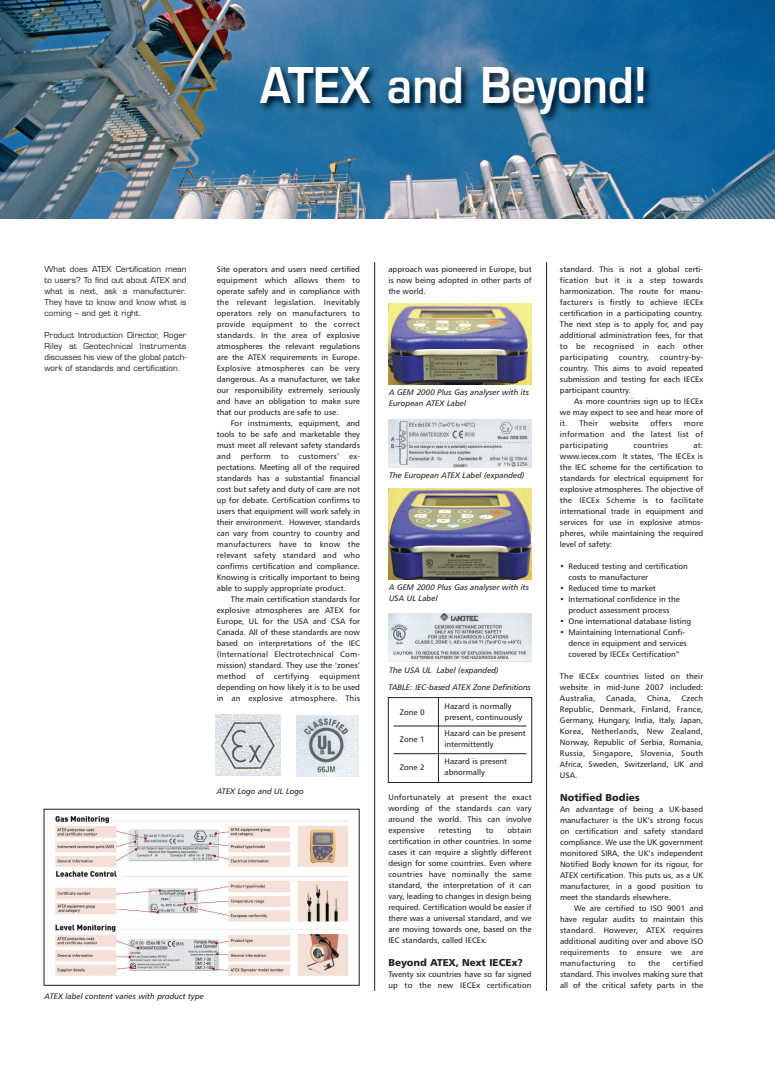
<style>
.page{position:relative;width:775px;height:1080px;background:#fff}
.page>*{position:absolute;margin:0;border:0;box-sizing:border-box;transform-origin:0 0}
.t1{font:600 48px "Eurostile";color:#fff;scale:.9 1}
.t2{font:10px "Humanist 777 BT Black B";color:#231f20}
.t3{font:8px/11px "Humanist 777 BT Roman B";color:#231f20;text-align:justify}
.t4{font:8px/11px "Eurostile";color:#231f20;text-align:justify}
.t5{font:8px/11px "Humanist 777 BT Italic B";color:#231f20}
.t6{font:8px "Humanist 777 BT Roman B";letter-spacing:.025em;color:#231f20}
</style>
<div class="page">
<img style="left:0;top:0;width:775px;height:219px">
<img style="left:55px;top:816px;width:294px;height:160px">
<div style="left:44px;top:809px;width:316px;height:177px;border:1px solid #231f20"></div>
<hr style="left:374px;top:262px;width:1px;height:729px;background:#231f20">
<hr style="left:546px;top:262px;width:1px;height:729px;background:#231f20">
<img style="left:254px;top:56px;width:488px;height:151px">
<svg style="left:280px;top:714px;width:1px;height:61px"></svg>
<img style="left:216px;top:714px;width:64px;height:61px">
<img style="left:388px;top:304px;width:144px;height:81px">
<img style="left:388px;top:419px;width:143px;height:48px">
<div style="left:388px;top:614px;width:144px;height:48px;background:#e4e8ee"></div>
<img style="left:388px;top:614px;width:143px;height:47px">
<img style="left:388px;top:489px;width:144px;height:90px">
<img style="left:296px;top:715px;width:63px;height:61px">
<div style="left:388px;top:697px;width:144px;height:86px;border:1px solid #231f20"></div>
<hr style="left:393px;top:726px;width:133px;height:1px;background:#231f20">
<hr style="left:393px;top:753px;width:133px;height:1px;background:#231f20">
<hr style="left:438px;top:697px;width:1px;height:85px;background:#231f20">
<h1 class="t1" style="left:260px;top:67px;width:431px">ATEX and Beyond!</h1>
<p class="t4" style="left:45px;top:264px;width:143px">What does ATEX Certification mean to users? To find out about ATEX and what is next, ask a manufacturer.<br>They have to know and know what is coming – and get it right.</p>
<p class="t4" style="left:45px;top:330px;width:143px">Product Introduction Director, Roger Riley at Geotechnical Instruments dis cusses his view of the global patch - work of standards and certification.</p>
<p class="t3" style="left:217px;top:264px;width:145px">Site operators and users need certified equipment which allows them to operate safely and in compliance with the relevant legislation. Inevitably operators rely on manufacturers to provide equipment to the correct standards. In the area of explosive atmospheres the relevant regulations are the ATEX requirements in Europe.<br>Explosive atmospheres can be very dangerous. As a manufacturer, we take our responsibility extremely seriously and have an obligation to make sure that our products are safe to use.</p>
<p class="t3" style="left:217px;top:418px;width:145px;text-indent:14px">For instruments, equipment, and tools to be safe and marketable they must meet all relevant safety standards and perform to customers’ ex - pectations. Meeting all of the required standards has a substantial financial cost but safety and duty of care are not up for debate. Certification confirms to users that equipment will work safely in their environment. However, standards can vary from country to country and manufacturers have to know the relevant safety standard and who confirms certification and compliance.<br>Knowing is critically important to being able to supply appropriate product.</p>
<p class="t3" style="left:217px;top:594px;width:145px;text-indent:14px">The main certification standards for explosive atmospheres are ATEX for Europe, UL for the USA and CSA for Canada. All of these standards are now based on interpretations of the IEC (International Electrotechnical Com - mission) standard. They use the ‘zones’ method</p>
<p class="t3" style="left:256px;top:671px;width:9px">of</p>
<p class="t6" style="left:274px;top:673px;width:37px">certifying</p>
<p class="t3" style="left:217px;top:671px;width:145px;text-indent:103px">equipment depending on how likely it is to be used in an explosive atmosphere. This</p>
<p class="t5" style="left:217px;top:786px;width:89px">ATEX Logo and UL Logo</p>
<p class="t5" style="left:45px;top:992px;width:161px">ATEX label content varies with product type</p>
<p class="t3" style="left:388px;top:264px;width:145px">approach was pioneered in Europe, but is now being adopted in other parts of the world.</p>
<p class="t5" style="left:389px;top:387px;width:142px">A GEM 2000 Plus Gas analyser with its<br>European ATEX Label</p>
<p class="t5" style="left:389px;top:470px;width:137px">The European ATEX Label (expanded)</p>
<p class="t5" style="left:389px;top:582px;width:142px">A GEM 2000 Plus Gas analyser with its<br>USA UL Label</p>
<p class="t5" style="left:389px;top:665px;width:111px">The USA UL Label (expanded)</p>
<p class="t3" style="left:400px;top:707px;width:26px">Zone 0</p>
<p class="t3" style="left:444px;top:701px;width:79px">Hazard is normally present, continuously</p>
<p class="t3" style="left:400px;top:735px;width:26px">Zone 1</p>
<p class="t3" style="left:444px;top:729px;width:83px">Hazard can be present intermittently</p>
<p class="t3" style="left:400px;top:762px;width:26px">Zone 2</p>
<p class="t3" style="left:444px;top:756px;width:64px">Hazard is present abnormally</p>
<p class="t5" style="left:388px;top:682px;width:144px">TABLE: IEC-based ATEX Zone Definitions</p>
<p class="t3" style="left:388px;top:792px;width:145px">Unfortunately at present the exact wording of the standards can vary around the world. This can involve expensive</p>
<p class="t3" style="left:388px;top:825px;width:145px;text-indent:119px">obtain certification in other countries. In some cases it can require a slightly different design for some countries. Even where countries have nominally the same standard, the interpretation of it can vary, leading to changes in design being required. Certification would be easier if there was a universal standard, and we are moving towards one, based on the IEC standards, called IECEx.</p>
<p class="t2" style="left:388px;top:958px;width:136px">Beyond ATEX, Next IECEx?</p>
<p class="t3" style="left:388px;top:969px;width:145px">Twenty six countries have so far signed up to the new IECEx certification</p>
<p class="t6" style="left:438px;top:827px;width:35px">retesting</p>
<p class="t3" style="left:486px;top:825px;width:9px">to</p>
<p class="t3" style="left:560px;top:264px;width:145px">standard. This is not a global certi - fication but it is a step towards harmonization. The route for manu - facturers is firstly to achieve IECEx certification in a participating country.<br>The next step is to apply for, and pay additional administration fees, for that to be recognised in each other participating</p>
<p class="t3" style="left:560px;top:352px;width:145px;text-indent:100px">country-by&shy;country. This aims to avoid repeated submission and testing for each IECEx participant country.</p>
<p class="t3" style="left:560px;top:396px;width:145px;text-indent:14px">As more countries sign up to IECEx we may expect to see and hear more of it. Their</p>
<p class="t6" style="left:619px;top:354px;width:32px">country,</p>
<p class="t6" style="left:610px;top:420px;width:30px">website</p>
<p class="t3" style="left:650px;top:418px;width:23px">offers</p>
<p class="t3" style="left:560px;top:418px;width:145px;text-indent:124px">more information and the latest list of participating</p>
<p class="t6" style="left:633px;top:442px;width:36px">countries</p>
<p class="t3" style="left:560px;top:440px;width:145px;text-indent:133px">at: www.iecex.com It states, ‘The IECEx is the IEC scheme for the certification to standards for electrical equipment for explosive atmospheres. The objective of the IECEx Scheme is to facilitate international trade in equipment and services for use in explosive atmos - pheres, while maintaining the required level of safety:</p>
<p class="t3" style="left:568px;top:561px;width:121px;text-indent:-8px">• Reduced testing and certification costs to manufacturer</p>
<p class="t3" style="left:560px;top:583px;width:97px">• Reduced time to market</p>
<p class="t3" style="left:560px;top:594px;width:122px;text-align:center">• International confidence in the product assessment process</p>
<p class="t3" style="left:560px;top:616px;width:133px">• One international database listing</p>
<p class="t3" style="left:568px;top:627px;width:120px;text-align:left;text-indent:-8px">• Maintaining International Confi - dence in equipment and services covered by IECEx Certification”</p>
<p class="t3" style="left:560px;top:671px;width:145px">The IECEx countries listed on their website in mid-June 2007 included:<br>Australia,</p>
<p class="t3" style="left:560px;top:693px;width:145px;text-indent:121px">Czech Republic, Denmark, Finland, France, Germany, Hungary, India, Italy, Japan, Korea, Netherlands, New Zealand, Norway, Republic of Serbia, Romania, Russia, Singapore, Slovenia, South Africa, Sweden, Switzerland, UK and USA.</p>
<p class="t2" style="left:560px;top:793px;width:81px">Notified Bodies</p>
<p class="t3" style="left:560px;top:804px;width:145px">An advantage of being a UK-based manufacturer is the UK’s strong focus on certification and safety standard compliance. We use the UK government monitored SIRA, the UK’s independent Notified Body known for its rigour, for ATEX certification. This puts us, as a UK manufacturer, in a good position to meet the standards elsewhere.</p>
<p class="t3" style="left:560px;top:903px;width:145px;text-indent:14px">We are certified to ISO 9001 and have regular audits to maintain this standard. However, ATEX requires additional auditing over and above ISO requirements to ensure we are manufacturing</p>
<p class="t3" style="left:606px;top:693px;width:32px">Canada,</p>
<p class="t3" style="left:647px;top:693px;width:25px">China,</p>
<p class="t3" style="left:560px;top:958px;width:145px;text-indent:112px">certified standard. This involves making sure that all of the critical safety parts in the</p>
<p class="t3" style="left:628px;top:958px;width:9px">to</p>
<p class="t3" style="left:648px;top:958px;width:14px">the</p>
</div>
